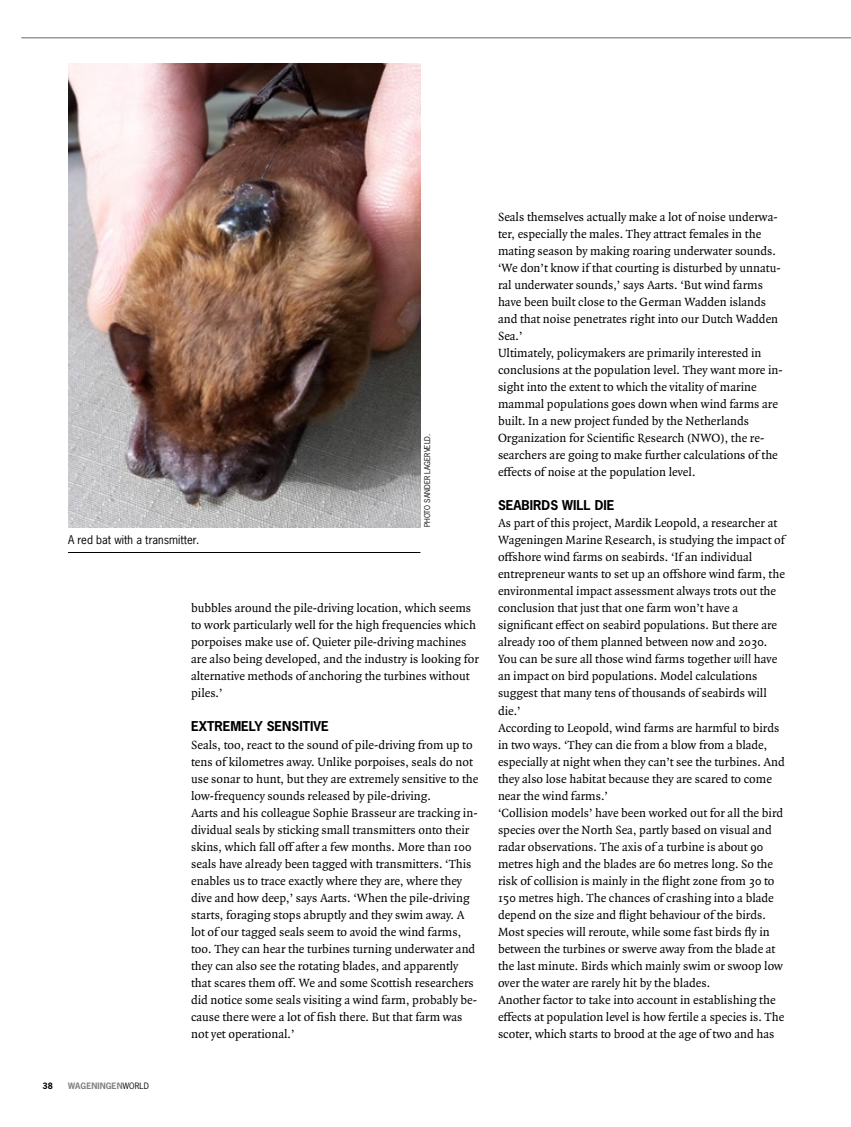
<style>
.page{position:relative;width:851px;height:1127px;background:#fff}
.page>*{position:absolute;margin:0;border:0;box-sizing:border-box;transform-origin:0 0}
.t1{font:12.75px/17px "Quadraat OT";color:#000}
.t2{font:700 12.75px "News Gothic Std";color:#000}
.t3{font:11.25px "News Gothic Std";color:#000}
.t4{font:700 8.25px "News Gothic Std";letter-spacing:.01em;color:#818181}
.t5{font:700 8.25px "News Gothic Std";color:#000}
.t6{font:7.5px "News Gothic Std";color:#000}
.s1{font-weight:400;color:#000}
.s2{font-style:italic}
</style>
<div class="page">
<img style="left:68px;top:64px;width:352px;height:463px">
<hr style="left:68px;top:552px;width:352px;height:1px;background:#000">
<svg style="left:21px;top:37px;width:829px;height:2px;background:#b2b2b2"></svg>
<p class="t3" style="left:68px;top:533px;width:133px">A red bat with a transmitter.</p>
<p class="t6" style="left:422px;top:527px;width:95px;rotate:-90deg">PHOTO SANDER LAGERVELD.</p>
<p class="t5" style="left:43px;top:1080px;width:12px">38</p>
<p class="t4" style="left:68px;top:1080px;width:82px">WAGENINGEN<span class="s1">WORLD</span></p>
<p class="t1" style="left:191px;top:600px;width:289px">bubbles around the pile-driving location, which seems to work particularly well for the high frequencies which porpoises make use of. Quieter pile-driving machines are also being developed, and the industry is looking for alternative methods of anchoring the turbines without piles.’</p>
<p class="t2" style="left:191px;top:718px;width:139px">EXTREMELY SENSITIVE</p>
<p class="t1" style="left:191px;top:736px;width:289px">Seals, too, react to the sound of pile-driving from up to tens of kilometres away. Unlike porpoises, seals do not use sonar to hunt, but they are extremely sensitive to the low-frequency sounds released by pile-driving.<br>Aarts and his colleague Sophie Brasseur are tracking in&shy;dividual seals by sticking small transmitters onto their skins, which fall off after a few months. More than 100 seals have already been tagged with transmitters. ‘This enables us to trace exactly where they are, where they dive and how deep,’ says Aarts. ‘When the pile-driving starts, foraging stops abruptly and they swim away. A lot of our tagged seals seem to avoid the wind farms, too. They can hear the turbines turning underwater and they can also see the rotating blades, and apparently that scares them off. We and some Scottish researchers did notice some seals visiting a wind farm, probably be&shy;cause there were a lot of fish there. But that farm was not yet operational.’</p>
<p class="t1" style="left:498px;top:209px;width:286px">Seals themselves actually make a lot of noise underwa&shy;ter, especially the males. They attract females in the mating season by making roaring underwater sounds. ‘We don’t know if that courting is disturbed by unnatu&shy;ral underwater sounds,’ says Aarts. ‘But wind farms have been built close to the German Wadden islands and that noise penetrates right into our Dutch Wadden Sea.’<br>Ultimately, policymakers are primarily interested in conclusions at the population level. They want more in&shy;sight into the extent to which the vitality of marine mammal populations goes down when wind farms are built. In a new project funded by the Netherlands Organization for Scientific Research (NWO), the re&shy;searchers are going to make further calculations of the effects of noise at the population level.</p>
<p class="t2" style="left:498px;top:497px;width:118px">SEABIRDS WILL DIE</p>
<p class="t1" style="left:498px;top:515px;width:288px">As part of this project, Mardik Leopold, a researcher at Wageningen Marine Research, is studying the impact of offshore wind farms on seabirds. ‘If an individual entrepreneur wants to set up an offshore wind farm, the environmental impact assessment always trots out the conclusion that just that one farm won’t have a significant effect on seabird populations. But there are already 100 of them planned between now and 2030.<br>You can be sure all those wind farms together <span class="s2">will</span> have an impact on bird populations. Model calculations suggest that many tens of thousands of seabirds will die.’<br>According to Leopold, wind farms are harmful to birds in two ways. ‘They can die from a blow from a blade, especially at night when they can’t see the turbines. And they also lose habitat because they are scared to come near the wind farms.’<br>‘Collision models’ have been worked out for all the bird species over the North Sea, partly based on visual and radar observations. The axis of a turbine is about 90 metres high and the blades are 60 metres long. So the risk of collision is mainly in the flight zone from 30 to 150 metres high. The chances of crashing into a blade depend on the size and flight behaviour of the birds.<br>Most species will reroute, while some fast birds fly in between the turbines or swerve away from the blade at the last minute. Birds which mainly swim or swoop low over the water are rarely hit by the blades.<br>Another factor to take into account in establishing the effects at population level is how fertile a species is. The scoter, which starts to brood at the age of two and has</p>
</div>
